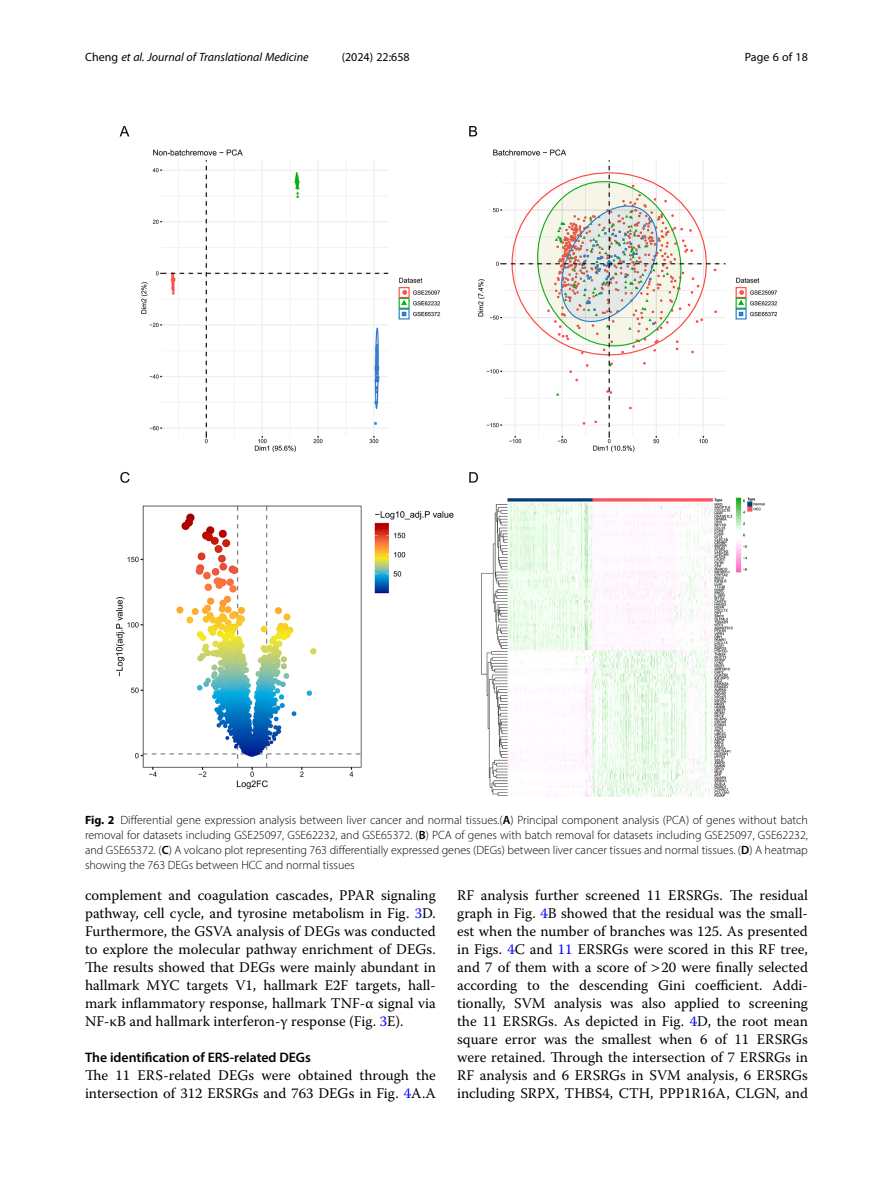
<style>
.page{position:relative;width:893px;height:1191px;background:#fff}
.page>*{position:absolute;margin:0;border:0;box-sizing:border-box;transform-origin:0 0}
.Body_Text{font:14.7px/18px "Warnock Pro";color:#000;text-align:justify}
.Head_2{font:600 13.8px "Myriad Pro";color:#000}
.Figure_Caption{font:300 12px/15px "Myriad Pro";color:#000;text-align:justify}
.t1{font:italic 12px "Myriad Pro";color:#000}
.t2{font:12px "Myriad Pro";color:#000}
.s1{font-style:normal}
.s2{font-weight:700}
.s3{font-weight:600}
.s4{color:#00f}
</style>
<div class="page">
<img style="left:117px;top:126px;width:659px;height:670px">
<p class="t1" style="left:85px;top:50px;width:225px"><span class="s1">Cheng</span> et al. Journal of Translational Medicine</p>
<p class="t2" style="left:342px;top:50px;width:70px">(2024) 22:658</p>
<p class="t2" style="left:745px;top:50px;width:65px">Page 6 of 18</p>
<p class="Figure_Caption" style="left:85px;top:812px;width:724px"><span class="s2">Fig. 2</span> Differential gene expression analysis between liver cancer and normal tissues.(<span class="s3">A</span>) Principal component analysis (PCA) of genes without batch removal for datasets including GSE25097, GSE62232, and GSE65372. (<span class="s3">B</span>) PCA of genes with batch removal for datasets including GSE25097, GSE62232, and GSE65372. (<span class="s3">C</span>) A volcano plot representing 763 differentially expressed genes (DEGs) between liver cancer tissues and normal tissues. (<span class="s3">D</span>) A heatmap showing the 763 DEGs between HCC and normal tissues</p>
<p class="Body_Text" style="left:85px;top:886px;width:352px">complement and coagulation cascades, PPAR signaling pathway, cell cycle, and tyrosine metabolism in Fig. <span class="s4">3</span>D.<br>Furthermore, the GSVA analysis of DEGs was conducted to explore the molecular pathway enrichment of DEGs.<br>The results showed that DEGs were mainly abundant in hallmark MYC targets V1, hallmark E2F targets, hall&shy;mark inflammatory response, hallmark TNF-α signal via NF-κB and hallmark interferon-γ response (Fig. <span class="s4">3</span>E).</p>
<p class="Head_2" style="left:85px;top:1049px;width:227px">The identification of ERS-related DEGs</p>
<p class="Body_Text" style="left:85px;top:1066px;width:352px">The 11 ERS-related DEGs were obtained through the intersection of 312 ERSRGs and 763 DEGs in Fig. <span class="s4">4</span>A.A</p>
<p class="Body_Text" style="left:457px;top:886px;width:352px">RF analysis further screened 11 ERSRGs. The residual graph in Fig. <span class="s4">4</span>B showed that the residual was the small&shy;est when the number of branches was 125. As presented in Figs. <span class="s4">4</span>C and <span class="s4">11</span> ERSRGs were scored in this RF tree, and 7 of them with a score of 20 were finally selected according to the descending Gini coefficient. Addi&shy;tionally, SVM analysis was also applied to screening the 11 ERSRGs. As depicted in Fig. <span class="s4">4</span>D, the root mean square error was the smallest when 6 of 11 ERSRGs were retained. Through the intersection of 7 ERSRGs in RF analysis and 6 ERSRGs in SVM analysis, 6 ERSRGs including SRPX, THBS4, CTH, PPP1R16A, CLGN, and</p>
</div>
